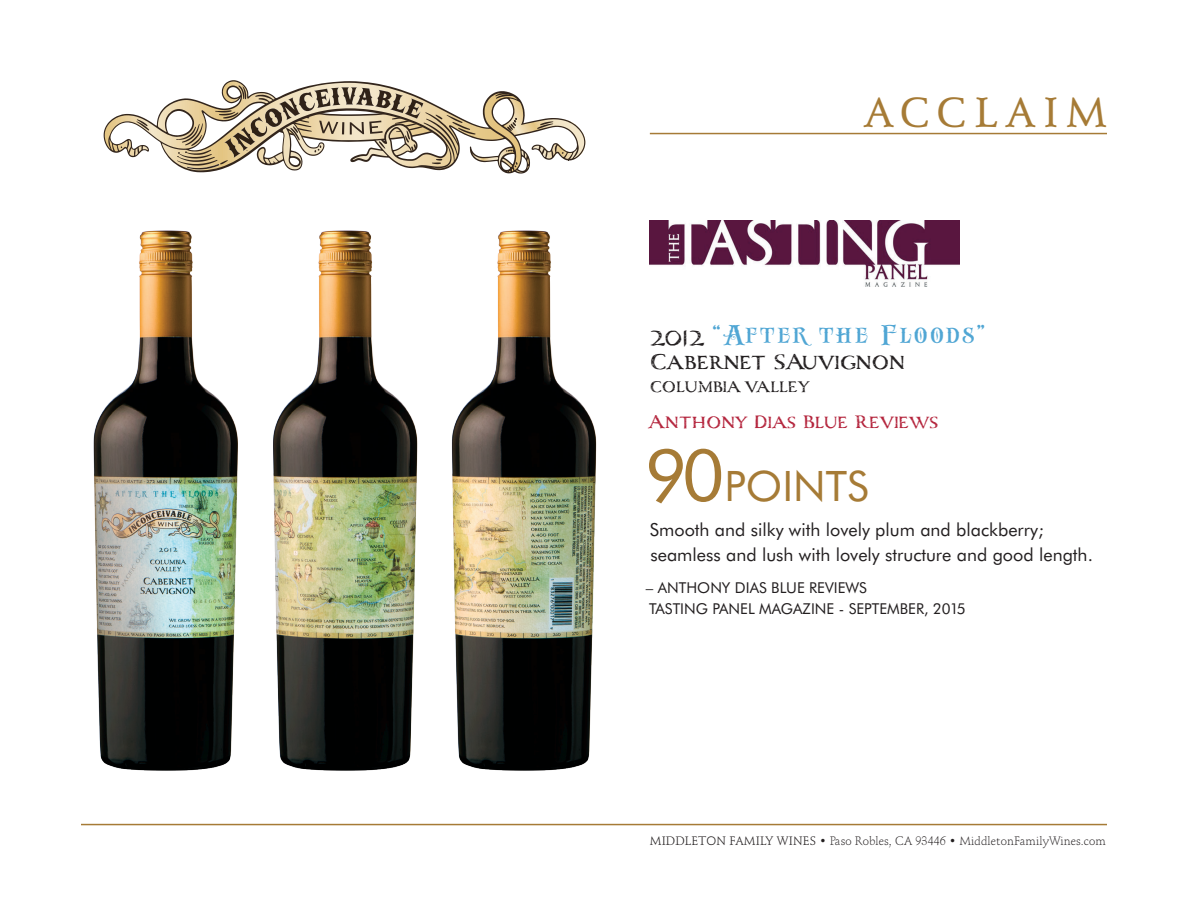
<style>
.page{position:relative;width:1188px;height:918px;background:#fff}
.page>*{position:absolute;margin:0;border:0;box-sizing:border-box;transform-origin:0 0}
.t1{font:42px "Futura BT";color:#a67b36}
.t2{font:500 41.1px "Schneidler BT";letter-spacing:.19em;color:#a67b36}
.t3{font:32.25px "LHF Antique Shop";letter-spacing:.1em;color:#50a6d4}
.t4{font:26.1px "Carta Marina";color:#231f20}
.t5{font:22.5px "Carta Marina";color:#b4253d}
.t6{font:18.9px "Carta Marina";color:#231f20}
.t7{font:18px/24.8px "Futura BT";color:#231f20}
.t8{font:15px/21px "Futura BT";color:#231f20}
.t9{font:300 12px "Schneidler BT";letter-spacing:.01em;color:#231f20}
.s1{font-family:"Carta Marina";font-size:26.1px;color:#231f20}
.s2{font-size:72px}
.s3{font-weight:400}
</style>
<div class="page">
<img style="left:93px;top:230px;width:504px;height:541px">
<hr style="left:650px;top:133px;width:457px;height:1px;background:#a67b36">
<hr style="left:81px;top:824px;width:1026px;height:1px;background:#a67b36">
<svg style="left:224px;top:80px;width:159px;height:5px"></svg>
<svg style="left:103px;top:85px;width:483px;height:89px"></svg>
<img style="left:650px;top:220px;width:310px;height:66px">
<h2 class="t2" style="left:864px;top:87px;width:244px">ACCLAIM</h2>
<h3 class="t3" style="left:650px;top:319px;width:337px"><span class="s1">2012</span> “After the Floods”</h3>
<h3 class="t4" style="left:650px;top:346px;width:257px">Cabernet SAuvignon</h3>
<p class="t6" style="left:650px;top:376px;width:162px">COLUMBIA VALLEY</p>
<p class="t5" style="left:648px;top:408px;width:292px">Anthony Dias Blue Reviews</p>
<h1 class="t1" style="left:645px;top:460px;width:225px"><span class="s2">90</span>POINTS</h1>
<p class="t7" style="left:650px;top:517px;width:445px">Smooth and silky with lovely plum and blackberry; seamless and lush with lovely structure and good length.</p>
<p class="t8" style="left:646px;top:577px;width:321px">– ANTHONY DIAS BLUE REVIEWS<br>TASTING PANEL MAGAZINE - SEPTEMBER, 2015</p>
<p class="t9" style="left:650px;top:834px;width:458px"><span class="s3">MIDDLETON FAMILY WINES •</span> Paso Robles, CA 93446 • MiddletonFamilyWines.com</p>
</div>
